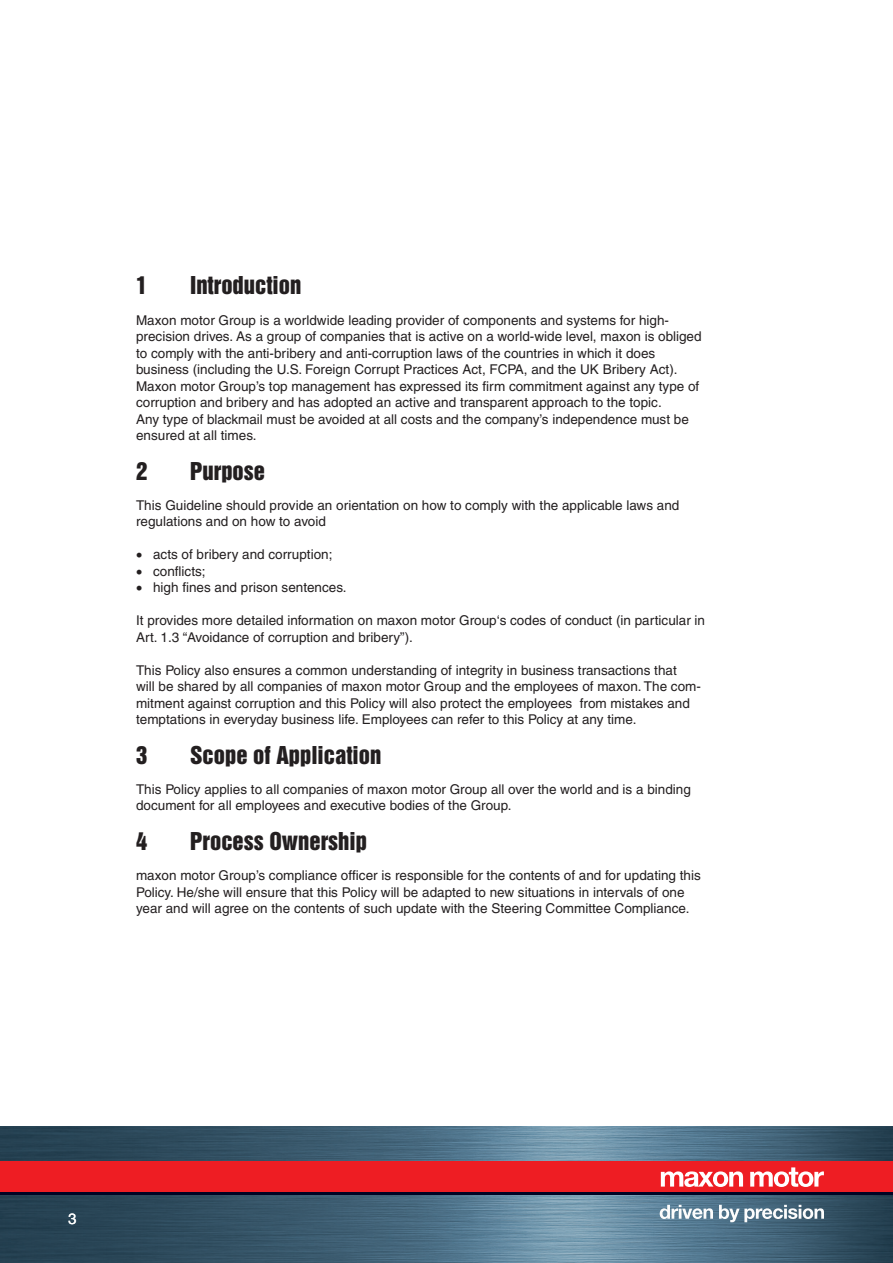
<style>
.page{position:relative;width:893px;height:1263px;background:#fff}
.page>*{position:absolute;margin:0;border:0;box-sizing:border-box;transform-origin:0 0}
.t1{font:22.5px "Helvetica Inserat LT";color:#231f20}
.t2{font:15px "Helvetica";color:#fff}
.t3{font:13.5px/16.5px "Helvetica";color:#231f20}
</style>
<div class="page">
<img style="left:0;top:1127px;width:893px;height:136px">
<div style="left:0;top:1161px;width:893px;height:31px;background:#ee1d23"></div>
<hr style="left:0;top:1192px;width:893px;height:3px;background:#000424">
<svg style="left:661px;top:1171px;width:82px;height:16px"></svg>
<svg style="left:750px;top:1167px;width:74px;height:20px"></svg>
<svg style="left:660px;top:1205px;width:53px;height:14px"></svg>
<svg style="left:719px;top:1205px;width:105px;height:17px"></svg>
<h1 class="t1" style="left:136px;top:272px;width:13px">1</h1>
<h1 class="t1" style="left:190px;top:272px;width:113px">Introduction</h1>
<p class="t3" style="left:136px;top:312px;width:567px">Maxon motor Group is a worldwide leading provider of components and systems for high&shy;precision drives. As a group of companies that is active on a world-wide level, maxon is obliged to comply with the anti-bribery and anti-corruption laws of the countries in which it does business (including the U.S. Foreign Corrupt Practices Act, FCPA, and the UK Bribery Act).<br>Maxon motor Group’s top management has expressed its firm commitment against any type of corruption and bribery and has adopted an active and transparent approach to the topic.<br>Any type of blackmail must be avoided at all costs and the company’s independence must be ensured at all times.</p>
<h1 class="t1" style="left:136px;top:457px;width:13px">2</h1>
<h1 class="t1" style="left:190px;top:457px;width:76px">Purpose</h1>
<p class="t3" style="left:136px;top:497px;width:545px">This Guideline should provide an orientation on how to comply with the applicable laws and regulations and on how to avoid</p>
<p class="t3" style="left:136px;top:546px;width:198px">• acts of bribery and corruption;</p>
<p class="t3" style="left:136px;top:563px;width:71px">• conflicts;</p>
<p class="t3" style="left:136px;top:579px;width:212px">• high fines and prison sentences.</p>
<p class="t3" style="left:136px;top:612px;width:570px">It provides more detailed information on maxon motor Group‘s codes of conduct (in particular in<br>Art. 1.3 “Avoidance of corruption and bribery”).</p>
<p class="t3" style="left:136px;top:662px;width:566px">This Policy also ensures a common understanding of integrity in business transactions that<br>will be shared by all companies of maxon motor Group and the employees of maxon. The com&shy;mitment against corruption and this Policy will also protect the employees from mistakes and temptations in everyday business life. Employees can refer to this Policy at any time.</p>
<h1 class="t1" style="left:136px;top:741px;width:13px">3</h1>
<h1 class="t1" style="left:190px;top:741px;width:193px">Scope of Application</h1>
<p class="t3" style="left:136px;top:781px;width:556px">This Policy applies to all companies of maxon motor Group all over the world and is a binding document for all employees and executive bodies of the Group.</p>
<h1 class="t1" style="left:136px;top:827px;width:13px">4</h1>
<h1 class="t1" style="left:190px;top:827px;width:178px">Process Ownership</h1>
<p class="t3" style="left:136px;top:867px;width:566px">maxon motor Group’s compliance officer is responsible for the contents of and for updating this<br>Policy. He/she will ensure that this Policy will be adapted to new situations in intervals of one year and will agree on the contents of such update with the Steering Committee Compliance.</p>
<p class="t2" style="left:68px;top:1209px;width:10px">3</p>
</div>
